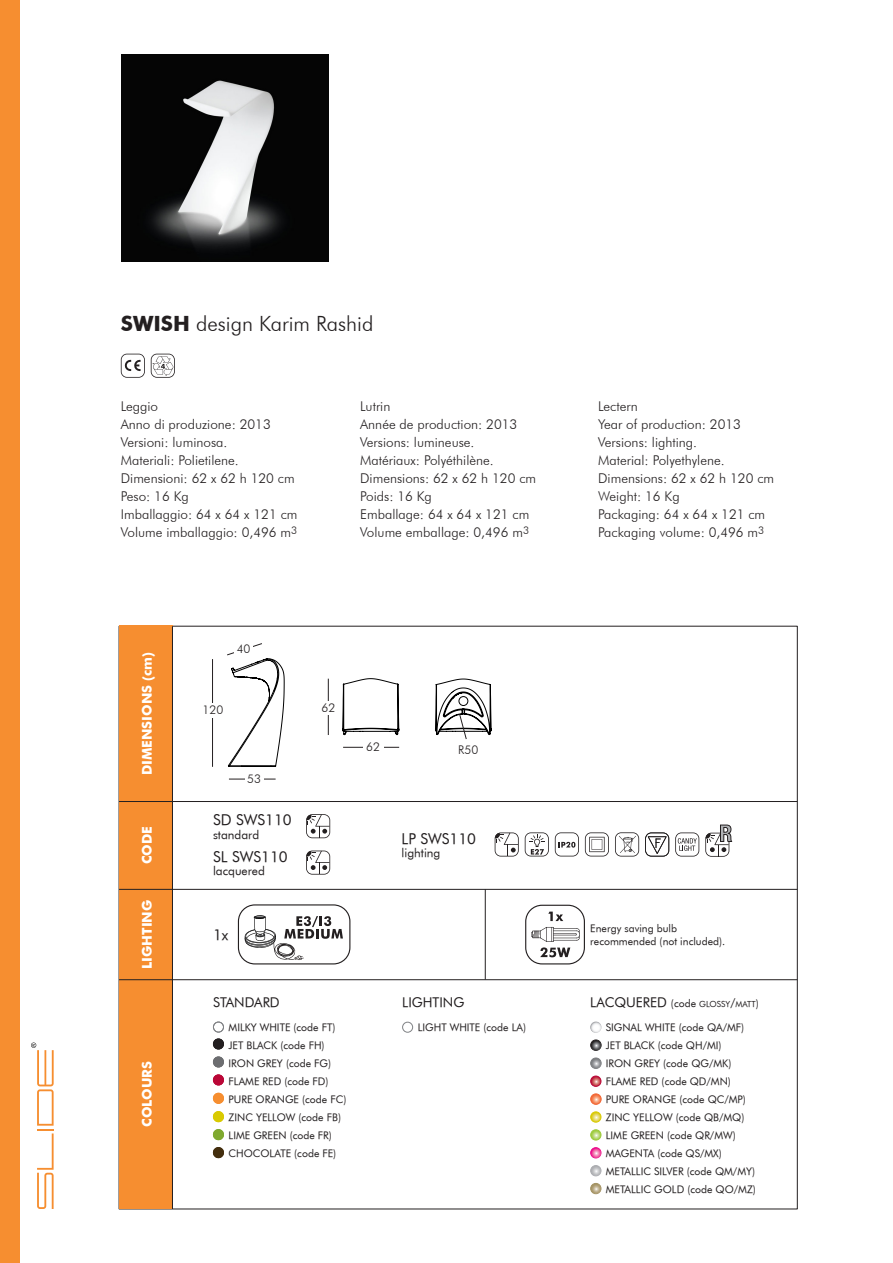
<style>
.page{position:relative;width:893px;height:1263px;background:#fff}
.page>*{position:absolute;margin:0;border:0;box-sizing:border-box;transform-origin:0 0}
.t1{font:300 21px "Futura BT";color:#231f20}
.t2{font:15px "Futura Book BT";color:#231f20}
.t3{font:300 13.5px "Futura BT";color:#231f20}
.t4{font:700 13.5px "Futura BT";color:#fff}
.t5{font:13.5px "Futura Book BT";color:#231f20}
.t6{font:12px "Futura Book BT";color:#231f20}
.t7{font:300 12px "Futura BT";color:#231f20}
.t8{font:10.5px/18px "Futura Book BT";color:#231f20}
.t9{font:8.4px "Futura Book BT";color:#231f20}
.s1{font-weight:700}
.s2{font-size:13.5px}
.s3{font-size:10.5px}
.s4{font-size:12px}
</style>
<div class="page">
<div style="left:119px;top:626px;width:53px;height:583px;background:#f68e30"></div>
<hr style="left:172px;top:626px;width:1px;height:583px;background:#231f20">
<hr style="left:119px;top:889px;width:678px;height:1px;background:#231f20">
<hr style="left:119px;top:979px;width:678px;height:1px;background:#231f20">
<svg style="left:306px;top:814px;width:24px;height:24px"></svg>
<svg style="left:306px;top:850px;width:24px;height:25px"></svg>
<hr style="left:485px;top:889px;width:1px;height:90px;background:#231f20">
<hr style="left:119px;top:801px;width:678px;height:1px;background:#231f20">
<svg style="left:591px;top:1022px;width:10px;height:10px"></svg>
<div style="left:590px;top:1022px;width:11px;height:11px;border:1px solid #fff;border-radius:50%"></div>
<svg style="left:592px;top:1058px;width:9px;height:10px"></svg>
<div style="left:590px;top:1057px;width:11px;height:12px;border:1px solid #fff;border-radius:50%"></div>
<svg style="left:591px;top:1076px;width:10px;height:10px"></svg>
<div style="left:590px;top:1076px;width:11px;height:11px;border:1px solid #ba0737;border-radius:50%"></div>
<svg style="left:592px;top:1094px;width:9px;height:10px"></svg>
<div style="left:590px;top:1093px;width:11px;height:12px;border:1px solid #f26634;border-radius:50%"></div>
<svg style="left:591px;top:1112px;width:10px;height:10px"></svg>
<div style="left:590px;top:1111px;width:11px;height:11px;border:1px solid #d9ca01;border-radius:50%"></div>
<svg style="left:591px;top:1130px;width:10px;height:10px"></svg>
<div style="left:590px;top:1129px;width:11px;height:11px;border:1px solid #9ccb3b;border-radius:50%"></div>
<svg style="left:591px;top:1148px;width:10px;height:10px"></svg>
<div style="left:590px;top:1147px;width:11px;height:11px;border:1px solid #fff;border-radius:50%"></div>
<svg style="left:592px;top:1040px;width:9px;height:10px"></svg>
<div style="left:590px;top:1039px;width:11px;height:12px;border:1px solid #fff;border-radius:50%"></div>
<svg style="left:591px;top:1165px;width:10px;height:11px"></svg>
<div style="left:590px;top:1165px;width:11px;height:11px;border:1px solid #fff;border-radius:50%"></div>
<svg style="left:591px;top:1183px;width:10px;height:11px"></svg>
<div style="left:590px;top:1183px;width:11px;height:11px;border:1px solid #fff;border-radius:50%"></div>
<div style="left:402px;top:1022px;width:11px;height:10px;border:1px solid #808285;border-radius:50%"></div>
<div style="left:213px;top:1147px;width:10px;height:10px;background:#432e0e;border-radius:50%"></div>
<div style="left:213px;top:1147px;width:11px;height:11px;border:1px solid #432e0e;border-radius:50%"></div>
<div style="left:213px;top:1022px;width:11px;height:10px;border:1px solid #808285;border-radius:50%"></div>
<div style="left:213px;top:1039px;width:10px;height:10px;background:#231f20;border-radius:50%"></div>
<div style="left:213px;top:1038px;width:11px;height:11px;border:1px solid #231f20;border-radius:50%"></div>
<div style="left:213px;top:1057px;width:10px;height:10px;background:#6c6d70;border-radius:50%"></div>
<div style="left:213px;top:1056px;width:11px;height:11px;border:1px solid #6c6d70;border-radius:50%"></div>
<div style="left:213px;top:1075px;width:10px;height:10px;background:#ba0737;border-radius:50%"></div>
<div style="left:213px;top:1074px;width:11px;height:11px;border:1px solid #ba0737;border-radius:50%"></div>
<div style="left:213px;top:1093px;width:10px;height:10px;background:#f68e30;border-radius:50%"></div>
<div style="left:213px;top:1093px;width:11px;height:11px;border:1px solid #f68e30;border-radius:50%"></div>
<div style="left:213px;top:1111px;width:10px;height:11px;background:#d9ca01;border-radius:50%"></div>
<div style="left:213px;top:1111px;width:11px;height:11px;border:1px solid #d9ca01;border-radius:50%"></div>
<div style="left:213px;top:1129px;width:10px;height:11px;background:#7fa92f;border-radius:50%"></div>
<div style="left:213px;top:1129px;width:11px;height:11px;border:1px solid #7fa92f;border-radius:50%"></div>
<div style="left:0;top:0;width:20px;height:1263px;background:#f68e30"></div>
<svg style="left:31px;top:1042px;width:23px;height:167px"></svg>
<svg style="left:675px;top:832px;width:24px;height:24px"></svg>
<svg style="left:121px;top:354px;width:24px;height:24px"></svg>
<svg style="left:151px;top:354px;width:24px;height:24px"></svg>
<img style="left:121px;top:54px;width:207px;height:207px">
<svg style="left:525px;top:832px;width:24px;height:24px"></svg>
<svg style="left:555px;top:832px;width:24px;height:24px"></svg>
<svg style="left:585px;top:832px;width:24px;height:24px"></svg>
<svg style="left:645px;top:832px;width:24px;height:24px"></svg>
<svg style="left:615px;top:832px;width:24px;height:24px"></svg>
<svg style="left:495px;top:832px;width:24px;height:24px"></svg>
<hr style="left:229px;top:779px;width:47px;height:1px;background:#231f20">
<hr style="left:212px;top:659px;width:1px;height:108px;background:#231f20">
<svg style="left:227px;top:643px;width:58px;height:124px"></svg>
<div style="left:202px;top:703px;width:22px;height:15px;background:#fff"></div>
<div style="left:245px;top:773px;width:18px;height:12px;background:#fff"></div>
<div style="left:234px;top:642px;width:19px;height:12px;background:#fff"></div>
<hr style="left:343px;top:747px;width:56px;height:1px;background:#231f20">
<hr style="left:328px;top:679px;width:1px;height:56px;background:#231f20">
<svg style="left:435px;top:678px;width:57px;height:61px"></svg>
<div style="left:318px;top:701px;width:21px;height:14px;background:#fff"></div>
<div style="left:363px;top:740px;width:20px;height:14px;background:#fff"></div>
<svg style="left:342px;top:678px;width:58px;height:57px"></svg>
<svg style="left:238px;top:904px;width:112px;height:60px"></svg>
<svg style="left:525px;top:905px;width:60px;height:59px"></svg>
<svg style="left:705px;top:824px;width:27px;height:33px"></svg>
<p class="t1" style="left:121px;top:311px;width:254px"><span class="s1">SWISH</span> design Karim Rashid</p>
<p class="t3" style="left:121px;top:398px;width:39px">Leggio</p>
<p class="t3" style="left:121px;top:416px;width:152px">Anno di produzione: 2013</p>
<p class="t3" style="left:121px;top:434px;width:108px">Versioni: luminosa.</p>
<p class="t3" style="left:121px;top:452px;width:119px">Materiali: Polietilene.</p>
<p class="t3" style="left:121px;top:470px;width:175px">Dimensioni: 62 x 62 h 120 cm</p>
<p class="t3" style="left:121px;top:488px;width:69px">Peso: 16 Kg</p>
<p class="t3" style="left:121px;top:506px;width:178px">Imballaggio: 64 x 64 x 121 cm</p>
<p class="t3" style="left:121px;top:524px;width:178px">Volume imballaggio: 0,496 m<sup>3</sup></p>
<p class="t3" style="left:360px;top:398px;width:32px">Lutrin</p>
<p class="t3" style="left:360px;top:416px;width:159px">Année de production: 2013</p>
<p class="t3" style="left:360px;top:434px;width:116px">Versions: lumineuse.</p>
<p class="t3" style="left:360px;top:452px;width:135px">Matériaux: Polyéthilène.</p>
<p class="t3" style="left:360px;top:470px;width:177px">Dimensions: 62 x 62 h 120 cm</p>
<p class="t3" style="left:360px;top:488px;width:73px">Poids: 16 Kg</p>
<p class="t3" style="left:360px;top:506px;width:171px">Emballage: 64 x 64 x 121 cm</p>
<p class="t3" style="left:360px;top:524px;width:170px">Volume emballage: 0,496 m<sup>3</sup></p>
<p class="t4" style="left:139px;top:775px;width:125px;rotate:-90deg">DIMENSIONS (cm)</p>
<p class="t4" style="left:139px;top:864px;width:40px;rotate:-90deg">CODE</p>
<p class="t7" style="left:237px;top:641px;width:15px">40</p>
<p class="t7" style="left:203px;top:702px;width:22px">120</p>
<p class="t7" style="left:247px;top:772px;width:15px">53</p>
<p class="t2" style="left:213px;top:811px;width:80px">SD SWS110</p>
<p class="t6" style="left:213px;top:827px;width:48px">standard</p>
<p class="t2" style="left:213px;top:847px;width:76px">SL SWS110</p>
<p class="t6" style="left:213px;top:863px;width:53px">lacquered</p>
<p class="t7" style="left:321px;top:700px;width:15px">62</p>
<p class="t7" style="left:366px;top:739px;width:15px">62</p>
<p class="t7" style="left:458px;top:742px;width:22px">R50</p>
<p class="t2" style="left:402px;top:829px;width:76px">LP SWS110</p>
<p class="t6" style="left:402px;top:846px;width:40px">lighting</p>
<p class="t3" style="left:598px;top:398px;width:41px">Lectern</p>
<p class="t3" style="left:598px;top:416px;width:144px">Year of production: 2013</p>
<p class="t3" style="left:598px;top:434px;width:100px">Versions: lighting.</p>
<p class="t3" style="left:598px;top:452px;width:128px">Material: Polyethylene.</p>
<p class="t3" style="left:598px;top:470px;width:177px">Dimensions: 62 x 62 h 120 cm</p>
<p class="t3" style="left:598px;top:488px;width:83px">Weight: 16 Kg</p>
<p class="t3" style="left:598px;top:506px;width:169px">Packaging: 64 x 64 x 121 cm</p>
<p class="t3" style="left:598px;top:524px;width:168px">Packaging volume: 0,496 m<sup>3</sup></p>
<p class="t4" style="left:139px;top:969px;width:71px;rotate:-90deg">LIGHTING</p>
<p class="t4" style="left:139px;top:1127px;width:67px;rotate:-90deg">COLOURS</p>
<p class="t2" style="left:213px;top:925px;width:17px">1x</p>
<p class="t8" style="left:590px;top:921px;width:136px;line-height:13.5px">Energy saving bulb recommended (not included).</p>
<p class="t5" style="left:213px;top:994px;width:68px">STANDARD</p>
<p class="t8" style="left:229px;top:1018px;width:119px">MILKY WHITE (code FT)<br>JET BLACK (code FH)<br>IRON GREY (code FG)<br>FLAME RED (code FD)<br>PURE ORANGE (code FC)<br>ZINC YELLOW (code FB)<br>LIME GREEN (code FR)<br>CHOCOLATE (code FE)</p>
<p class="t5" style="left:402px;top:994px;width:64px">LIGHTING</p>
<p class="t8" style="left:418px;top:1018px;width:110px">LIGHT WHITE (code LA)</p>
<p class="t9" style="left:590px;top:998px;width:170px"><span class="s2">LACQUERED</span> <span class="s3">(code</span> GLOSSY<span class="s4">/</span>MATT<span class="s3">)</span></p>
<p class="t8" style="left:606px;top:1018px;width:152px">SIGNAL WHITE (code QA/MF)<br>JET BLACK (code QH/MI)<br>IRON GREY (code QG/MK)<br>FLAME RED (code QD/MN)<br>PURE ORANGE (code QC/MP)<br>ZINC YELLOW (code QB/MQ)<br>LIME GREEN (code QR/MW)<br>MAGENTA (code QS/MX)<br>METALLIC SILVER (code QM/MY)<br>METALLIC GOLD (code QO/MZ)</p>
</div>
